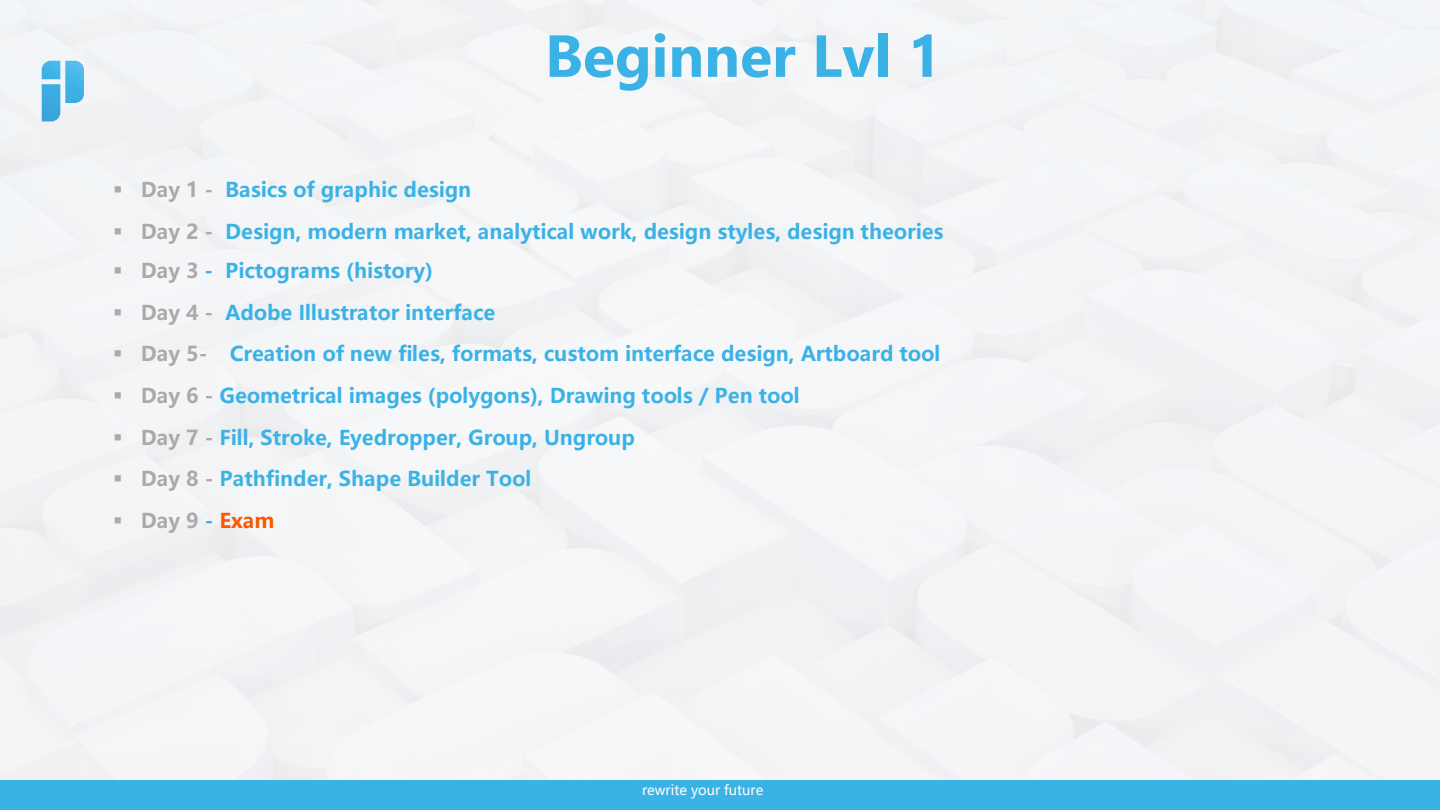
<style>
.page{position:relative;width:1440px;height:810px;background:#fff}
.page>*{position:absolute;margin:0;border:0;box-sizing:border-box;transform-origin:0 0}
.t1{font:700 59.25px "Segoe UI";color:#3bb2e6}
.t2{font:700 20.25px "Microsoft Ya Hei UI";color:#3bb2e6}
.t3{font:700 20.25px "Microsoft Ya Hei UI";color:#aaa}
.t4{font:13.5px "Microsoft Ya Hei UI";color:#fff}
.s1{font-style:inherit}
.s2{color:#aaa}
.s3{color:#3bb2e6}
.s4{color:#f50}
</style>
<div class="page">
<div style="left:0;top:0;width:1440px;height:809px;background:#f3f5f7"></div>
<div style="left:1px;top:780px;width:1439px;height:30px;background:#3bb2e6"></div>
<svg style="left:42px;top:61px;width:42px;height:61px"></svg>
<h1 class="t1" style="left:545px;top:0;width:398px">Beginner <span class="s1">Lvl 1</span></h1>
<p class="t2" style="left:113px;top:175px;width:360px"><span class="s2">▪ Day 1 -</span> Basics of graphic design</p>
<p class="t2" style="left:113px;top:217px;width:832px"><span class="s2">▪ Day 2 -</span> Design, modern market, analytical work, design styles, design theories</p>
<p class="t2" style="left:113px;top:257px;width:321px"><span class="s2">▪ Day 3</span> - Pictograms (history)</p>
<p class="t2" style="left:113px;top:298px;width:384px"><span class="s2">▪ Day 4 -</span> Adobe Illustrator interface</p>
<p class="t2" style="left:113px;top:340px;width:829px"><span class="s2">▪ Day 5-</span> Creation of new files, formats, custom interface design, Artboard tool</p>
<p class="t2" style="left:113px;top:382px;width:688px"><span class="s2">▪ Day 6 -</span> Geometrical images (polygons), Drawing tools / Pen tool</p>
<p class="t2" style="left:113px;top:423px;width:523px"><span class="s2">▪ Day 7 -</span> Fill, Stroke, Eyedropper, Group, Ungroup</p>
<p class="t2" style="left:113px;top:465px;width:420px"><span class="s2">▪ Day 8 -</span> Pathfinder, Shape Builder Tool</p>
<p class="t3" style="left:113px;top:506px;width:163px">▪ Day 9 <span class="s3">-</span> <span class="s4">Exam</span></p>
<p class="t4" style="left:642px;top:781px;width:123px">rewrite your future</p>
</div>
